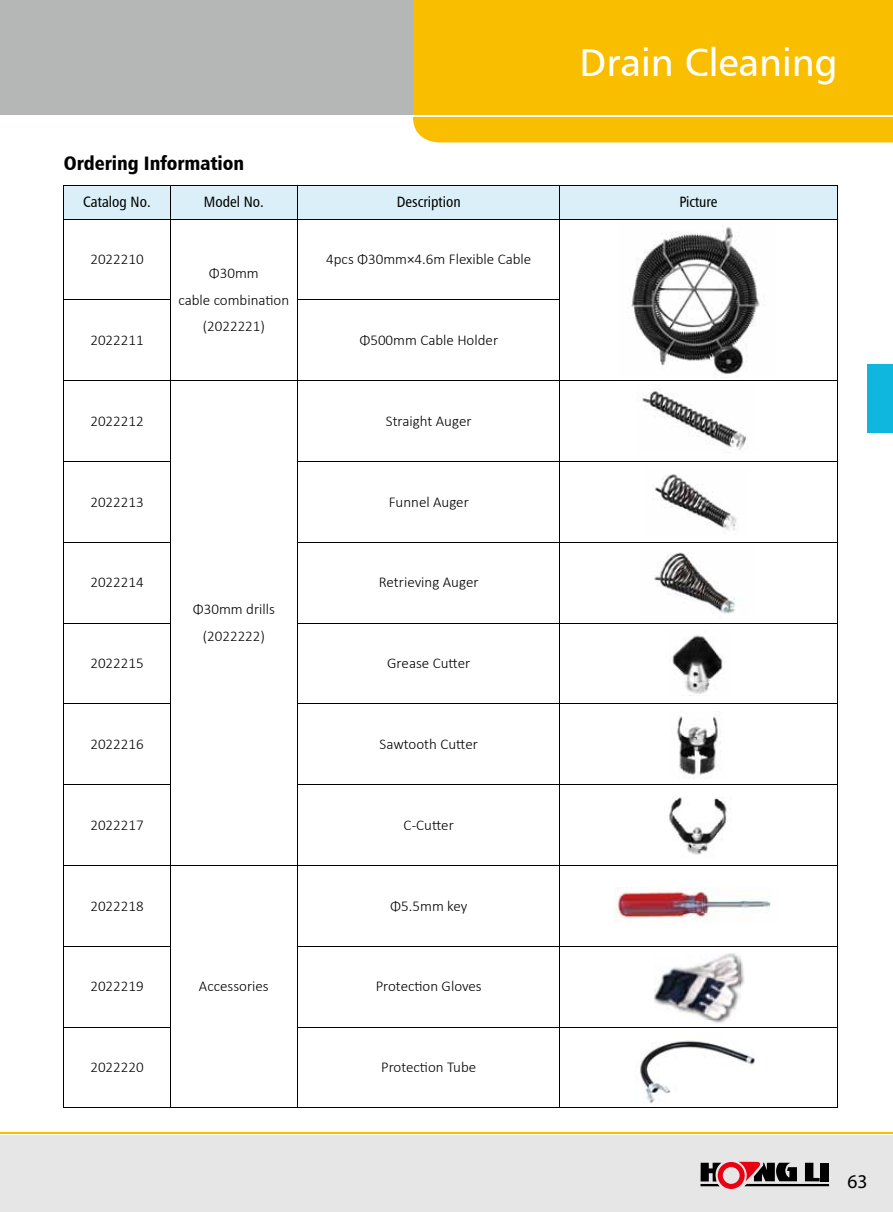
<style>
.page{position:relative;width:893px;height:1212px;background:#fff}
.page>*{position:absolute;margin:0;border:0;box-sizing:border-box;transform-origin:0 0}
.t1{font:39px "Humanist 777 BT Roman B";color:#fff}
.t2{font:19.5px "Humanist 777 BT Black Condensed B";color:#000}
.t3{font:19.5px "Myriad Pro";color:#000}
.t4{font:300 15px/26.5px "Calibri";color:#000;text-align:center}
.t5{font:15px "Humanist 777 BT Roman Condensed B";color:#000}
</style>
<div class="page">
<div style="left:0;top:1135px;width:893px;height:77px;background:#e6e6e6"></div>
<div style="left:0;top:0;width:893px;height:115px;background:#b5b6b6"></div>
<div style="left:413px;top:0;width:480px;height:142px;background:#fabe00"></div>
<hr style="left:413px;top:115px;width:480px;height:1px;background:#fff">
<hr style="left:0;top:1132px;width:893px;height:1px;background:#fabe00">
<svg style="left:700px;top:1162px;width:129px;height:27px"></svg>
<div style="left:867px;top:365px;width:26px;height:68px;background:#0fb7de"></div>
<div style="left:65px;top:186px;width:772px;height:33px;background:#daeff8"></div>
<hr style="left:64px;top:185px;width:106px;height:1px;background:#000">
<hr style="left:64px;top:186px;width:1px;height:33px;background:#000">
<hr style="left:170px;top:185px;width:128px;height:1px;background:#000">
<hr style="left:170px;top:186px;width:1px;height:33px;background:#000">
<hr style="left:298px;top:185px;width:262px;height:1px;background:#000">
<hr style="left:297px;top:186px;width:1px;height:33px;background:#000">
<hr style="left:560px;top:185px;width:277px;height:1px;background:#000">
<hr style="left:560px;top:186px;width:1px;height:33px;background:#000">
<hr style="left:837px;top:186px;width:1px;height:33px;background:#000">
<hr style="left:64px;top:219px;width:106px;height:1px;background:#000">
<hr style="left:64px;top:219px;width:1px;height:81px;background:#000">
<hr style="left:170px;top:219px;width:128px;height:1px;background:#000">
<hr style="left:170px;top:219px;width:1px;height:81px;background:#000">
<hr style="left:298px;top:219px;width:262px;height:1px;background:#000">
<hr style="left:297px;top:219px;width:1px;height:81px;background:#000">
<hr style="left:560px;top:219px;width:277px;height:1px;background:#000">
<hr style="left:560px;top:219px;width:1px;height:81px;background:#000">
<hr style="left:837px;top:219px;width:1px;height:81px;background:#000">
<hr style="left:64px;top:300px;width:106px;height:1px;background:#000">
<hr style="left:64px;top:300px;width:1px;height:80px;background:#000">
<hr style="left:170px;top:300px;width:1px;height:80px;background:#000">
<hr style="left:297px;top:300px;width:263px;height:1px;background:#000">
<hr style="left:297px;top:300px;width:1px;height:80px;background:#000">
<hr style="left:560px;top:300px;width:1px;height:80px;background:#000">
<hr style="left:837px;top:300px;width:1px;height:80px;background:#000">
<hr style="left:64px;top:380px;width:106px;height:1px;background:#000">
<hr style="left:64px;top:381px;width:1px;height:80px;background:#000">
<hr style="left:170px;top:380px;width:128px;height:1px;background:#000">
<hr style="left:170px;top:381px;width:1px;height:80px;background:#000">
<hr style="left:298px;top:380px;width:262px;height:1px;background:#000">
<hr style="left:297px;top:381px;width:1px;height:80px;background:#000">
<hr style="left:560px;top:380px;width:277px;height:1px;background:#000">
<hr style="left:560px;top:381px;width:1px;height:80px;background:#000">
<hr style="left:837px;top:381px;width:1px;height:80px;background:#000">
<hr style="left:64px;top:461px;width:106px;height:1px;background:#000">
<hr style="left:64px;top:462px;width:1px;height:80px;background:#000">
<hr style="left:170px;top:462px;width:1px;height:80px;background:#000">
<hr style="left:297px;top:461px;width:263px;height:1px;background:#000">
<hr style="left:297px;top:462px;width:1px;height:80px;background:#000">
<hr style="left:560px;top:461px;width:277px;height:1px;background:#000">
<hr style="left:560px;top:462px;width:1px;height:80px;background:#000">
<hr style="left:837px;top:462px;width:1px;height:80px;background:#000">
<hr style="left:64px;top:542px;width:106px;height:1px;background:#000">
<hr style="left:64px;top:542px;width:1px;height:81px;background:#000">
<hr style="left:170px;top:542px;width:1px;height:81px;background:#000">
<hr style="left:297px;top:542px;width:263px;height:1px;background:#000">
<hr style="left:297px;top:542px;width:1px;height:81px;background:#000">
<hr style="left:560px;top:542px;width:277px;height:1px;background:#000">
<hr style="left:560px;top:542px;width:1px;height:81px;background:#000">
<hr style="left:837px;top:542px;width:1px;height:81px;background:#000">
<hr style="left:64px;top:623px;width:106px;height:1px;background:#000">
<hr style="left:64px;top:623px;width:1px;height:81px;background:#000">
<hr style="left:170px;top:623px;width:1px;height:81px;background:#000">
<hr style="left:297px;top:623px;width:263px;height:1px;background:#000">
<hr style="left:297px;top:623px;width:1px;height:81px;background:#000">
<hr style="left:560px;top:623px;width:277px;height:1px;background:#000">
<hr style="left:560px;top:623px;width:1px;height:81px;background:#000">
<hr style="left:837px;top:623px;width:1px;height:81px;background:#000">
<hr style="left:64px;top:704px;width:106px;height:1px;background:#000">
<hr style="left:64px;top:704px;width:1px;height:80px;background:#000">
<hr style="left:170px;top:704px;width:1px;height:80px;background:#000">
<hr style="left:297px;top:704px;width:263px;height:1px;background:#000">
<hr style="left:297px;top:704px;width:1px;height:80px;background:#000">
<hr style="left:560px;top:704px;width:277px;height:1px;background:#000">
<hr style="left:560px;top:704px;width:1px;height:80px;background:#000">
<hr style="left:837px;top:704px;width:1px;height:80px;background:#000">
<hr style="left:64px;top:784px;width:106px;height:1px;background:#000">
<hr style="left:64px;top:785px;width:1px;height:80px;background:#000">
<hr style="left:170px;top:785px;width:1px;height:80px;background:#000">
<hr style="left:297px;top:784px;width:263px;height:1px;background:#000">
<hr style="left:297px;top:785px;width:1px;height:80px;background:#000">
<hr style="left:560px;top:784px;width:277px;height:1px;background:#000">
<hr style="left:560px;top:785px;width:1px;height:80px;background:#000">
<hr style="left:837px;top:785px;width:1px;height:80px;background:#000">
<hr style="left:64px;top:865px;width:106px;height:1px;background:#000">
<hr style="left:64px;top:865px;width:1px;height:81px;background:#000">
<hr style="left:170px;top:865px;width:128px;height:1px;background:#000">
<hr style="left:170px;top:865px;width:1px;height:81px;background:#000">
<hr style="left:298px;top:865px;width:262px;height:1px;background:#000">
<hr style="left:297px;top:865px;width:1px;height:81px;background:#000">
<hr style="left:560px;top:865px;width:277px;height:1px;background:#000">
<hr style="left:560px;top:865px;width:1px;height:81px;background:#000">
<hr style="left:837px;top:865px;width:1px;height:81px;background:#000">
<hr style="left:64px;top:946px;width:106px;height:1px;background:#000">
<hr style="left:64px;top:946px;width:1px;height:81px;background:#000">
<hr style="left:170px;top:946px;width:1px;height:81px;background:#000">
<hr style="left:297px;top:946px;width:263px;height:1px;background:#000">
<hr style="left:297px;top:946px;width:1px;height:81px;background:#000">
<hr style="left:560px;top:946px;width:277px;height:1px;background:#000">
<hr style="left:560px;top:946px;width:1px;height:81px;background:#000">
<hr style="left:837px;top:946px;width:1px;height:81px;background:#000">
<hr style="left:64px;top:1027px;width:106px;height:1px;background:#000">
<hr style="left:64px;top:1027px;width:1px;height:80px;background:#000">
<hr style="left:170px;top:1027px;width:1px;height:80px;background:#000">
<hr style="left:297px;top:1027px;width:263px;height:1px;background:#000">
<hr style="left:297px;top:1027px;width:1px;height:80px;background:#000">
<hr style="left:560px;top:1027px;width:277px;height:1px;background:#000">
<hr style="left:560px;top:1027px;width:1px;height:80px;background:#000">
<hr style="left:837px;top:1027px;width:1px;height:80px;background:#000">
<hr style="left:64px;top:1107px;width:106px;height:1px;background:#000">
<hr style="left:170px;top:1107px;width:128px;height:1px;background:#000">
<hr style="left:298px;top:1107px;width:262px;height:1px;background:#000">
<hr style="left:560px;top:1107px;width:277px;height:1px;background:#000">
<img style="left:631px;top:227px;width:131px;height:147px">
<img style="left:669px;top:797px;width:62px;height:58px">
<img style="left:653px;top:474px;width:85px;height:57px">
<img style="left:672px;top:635px;width:51px;height:61px">
<img style="left:640px;top:1040px;width:115px;height:64px">
<img style="left:654px;top:552px;width:82px;height:62px">
<img style="left:677px;top:716px;width:44px;height:63px">
<img style="left:642px;top:389px;width:105px;height:61px">
<img style="left:614px;top:888px;width:157px;height:34px">
<img style="left:705px;top:953px;width:39px;height:70px">
<img style="left:654px;top:954px;width:87px;height:65px">
<h1 class="t1" style="left:580px;top:38px;width:260px">Drain Cleaning</h1>
<h2 class="t2" style="left:64px;top:150px;width:182px">Ordering Information</h2>
<p class="t5" style="left:83px;top:193px;width:69px">Catalog No.</p>
<p class="t5" style="left:204px;top:193px;width:61px">Model No.</p>
<p class="t5" style="left:397px;top:193px;width:65px">Description</p>
<p class="t5" style="left:679px;top:193px;width:40px">Picture</p>
<p class="t4" style="left:326px;top:246px;width:207px">4pcs Φ30mm×4.6m Flexible Cable</p>
<p class="t4" style="left:90px;top:246px;width:55px">2022210</p>
<p class="t4" style="left:179px;top:260px;width:112px">Φ30mm<br>cable combination (2022221)</p>
<p class="t4" style="left:90px;top:326px;width:55px">2022211</p>
<p class="t4" style="left:359px;top:326px;width:140px">Φ500mm Cable Holder</p>
<p class="t4" style="left:90px;top:407px;width:55px">2022212</p>
<p class="t4" style="left:386px;top:407px;width:87px">Straight Auger</p>
<p class="t4" style="left:90px;top:488px;width:55px">2022213</p>
<p class="t4" style="left:389px;top:488px;width:82px">Funnel Auger</p>
<p class="t4" style="left:90px;top:569px;width:55px">2022214</p>
<p class="t4" style="left:379px;top:569px;width:101px">Retrieving Auger</p>
<p class="t4" style="left:193px;top:596px;width:84px">Φ30mm drills (2022222)</p>
<p class="t4" style="left:90px;top:650px;width:55px">2022215</p>
<p class="t4" style="left:387px;top:650px;width:85px">Grease Cutter</p>
<p class="t4" style="left:90px;top:730px;width:55px">2022216</p>
<p class="t4" style="left:380px;top:730px;width:100px">Sawtooth Cutter</p>
<p class="t4" style="left:90px;top:811px;width:55px">2022217</p>
<p class="t4" style="left:404px;top:811px;width:52px">C-Cutter</p>
<p class="t4" style="left:90px;top:892px;width:55px">2022218</p>
<p class="t4" style="left:390px;top:892px;width:79px">Φ5.5mm key</p>
<p class="t4" style="left:90px;top:973px;width:55px">2022219</p>
<p class="t4" style="left:376px;top:973px;width:108px">Protection Gloves</p>
<p class="t4" style="left:199px;top:973px;width:71px">Accessories</p>
<p class="t4" style="left:90px;top:1054px;width:55px">2022220</p>
<p class="t4" style="left:381px;top:1054px;width:97px">Protection Tube</p>
<h2 class="t3" style="left:847px;top:1169px;width:22px">63</h2>
</div>
